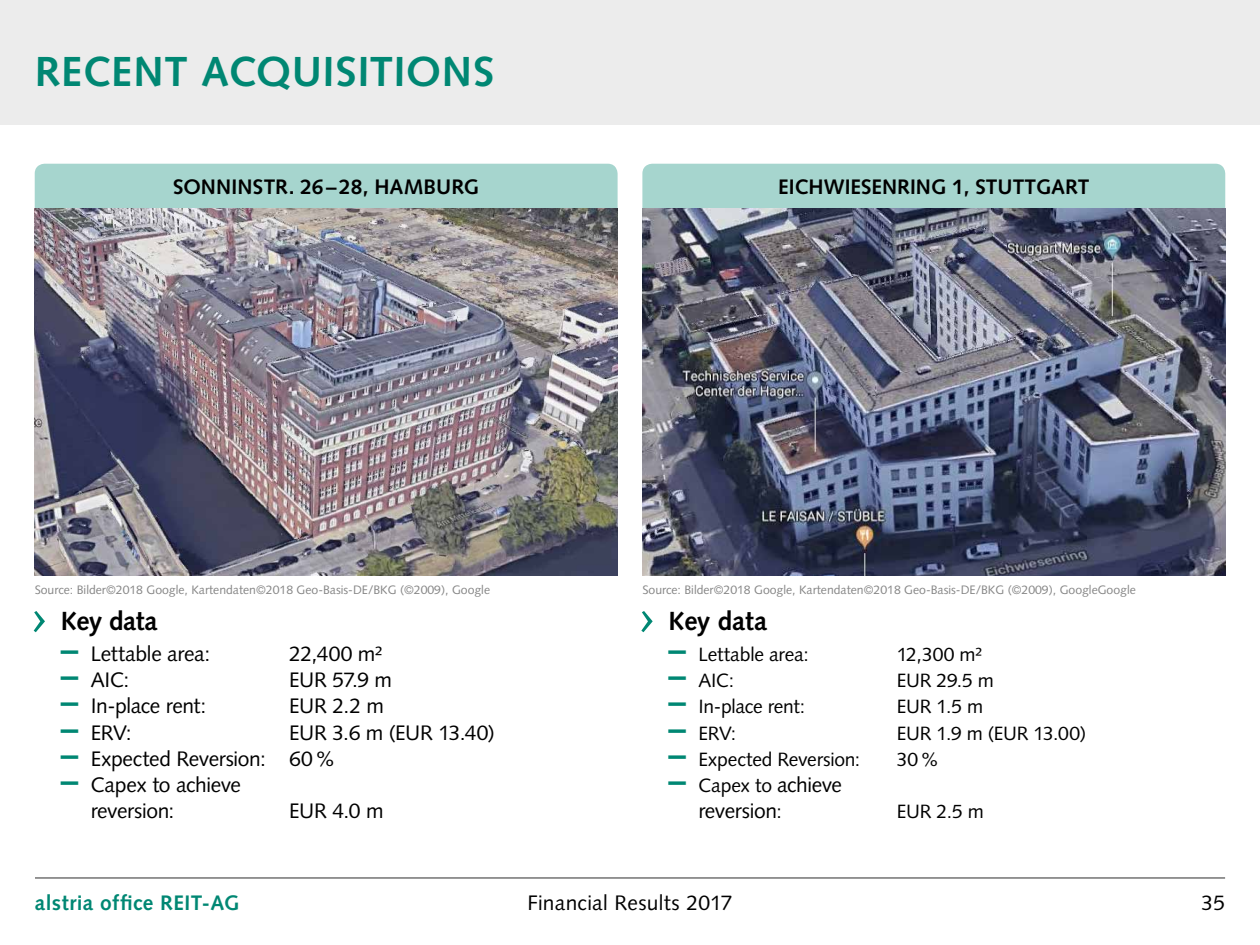
<style>
.page{position:relative;width:1260px;height:945px;background:#fff}
.page>*{position:absolute;margin:0;border:0;box-sizing:border-box;transform-origin:0 0}
.t1{font:700 42px "Syntax LT Std";letter-spacing:.02em;color:#008773}
.t2{font:700 26.25px "Syntax LT Std";letter-spacing:-.01em;color:#000}
.t3{font:21px/26.2px "Syntax LT Std";letter-spacing:-.015em;color:#000}
.t4{font:700 21px "Syntax LT Std";color:#000}
.t5{font:700 21px "Syntax LT Std";letter-spacing:.02em;color:#008773}
.t6{font:21px "Syntax LT Std";letter-spacing:.01em;color:#000}
.t7{font:19.25px "Syntax LT Std";letter-spacing:-.01em;color:#000}
.t8{font:12.25px "Syntax LT Std";color:#868686}
.s1{font-weight:400;font-size:56px;color:#008773}
.s2{font-weight:700;font-size:35px;color:#008773}
.s3{font-size:21px}
.s4{font-size:19.25px}
</style>
<div class="page">
<div style="left:0;top:0;width:1260px;height:124px;background:#ececec"></div>
<hr style="left:35px;top:877px;width:1190px;height:2px;background:#868686">
<div style="left:642px;top:164px;width:583px;height:44px;background:#a6d5ce"></div>
<div style="left:35px;top:164px;width:583px;height:44px;background:#a6d5ce"></div>
<img style="left:35px;top:208px;width:582px;height:368px">
<img style="left:643px;top:208px;width:582px;height:368px">
<h1 class="t1" style="left:35px;top:47px;width:461px">RECENT ACQUISITIONS</h1>
<h3 class="t4" style="left:173px;top:175px;width:308px">SONNINSTR. 26–28, HAMBURG</h3>
<h3 class="t4" style="left:778px;top:175px;width:313px">EICHWIESENRING 1, STUTTGART</h3>
<p class="t8" style="left:35px;top:582px;width:457px">Source: Bilder©2018 Google, Kartendaten©2018 Geo-Basis-DE/BKG (©2009), Google</p>
<p class="t8" style="left:642px;top:582px;width:495px">Source: Bilder©2018 Google, Kartendaten©2018 Geo-Basis-DE/BKG (©2009), GoogleGoogle</p>
<h2 class="t2" style="left:31px;top:606px;width:128px"><span class="s1">›</span> Key data</h2>
<h3 class="t3" style="left:61px;top:641px;width:151px"><span class="s2">–</span> Lettable area:</h3>
<h3 class="t3" style="left:289px;top:641px;width:95px">22,400 m²</h3>
<h3 class="t3" style="left:61px;top:667px;width:70px"><span class="s2">–</span> AIC:</h3>
<h3 class="t3" style="left:289px;top:667px;width:104px">EUR 57.9 m</h3>
<h3 class="t3" style="left:61px;top:693px;width:147px"><span class="s2">–</span> In-place rent:</h3>
<h3 class="t3" style="left:289px;top:693px;width:96px">EUR 2.2 m</h3>
<h3 class="t3" style="left:61px;top:719px;width:72px"><span class="s2">–</span> ERV:</h3>
<h3 class="t3" style="left:289px;top:719px;width:207px">EUR 3.6 m (EUR 13.40)</h3>
<h3 class="t3" style="left:61px;top:746px;width:276px"><span class="s2">–</span> Expected Reversion: 60%</h3>
<h3 class="t3" style="left:91px;top:772px;width:152px;text-indent:-30px"><span class="s2">–</span> Capex to achieve reversion:</h3>
<h3 class="t3" style="left:289px;top:798px;width:96px">EUR 4.0 m</h3>
<h2 class="t2" style="left:639px;top:606px;width:130px"><span class="s1">›</span> Key data</h2>
<h3 class="t7" style="left:669px;top:643px;width:142px"><span class="s2">–</span> Lettable area:</h3>
<h3 class="t7" style="left:897px;top:643px;width:87px">12,300 m²</h3>
<h3 class="t7" style="left:669px;top:669px;width:67px"><span class="s2">–</span> AIC:</h3>
<h3 class="t7" style="left:897px;top:669px;width:98px">EUR 29.5 m</h3>
<h3 class="t7" style="left:669px;top:695px;width:138px"><span class="s2">–</span> In-place rent:</h3>
<h3 class="t7" style="left:897px;top:695px;width:88px">EUR 1.5 m</h3>
<h3 class="t7" style="left:669px;top:722px;width:69px"><span class="s2">–</span> ERV:</h3>
<h3 class="t7" style="left:897px;top:722px;width:191px">EUR 1.9 m (EUR 13.00)</h3>
<h3 class="t7" style="left:669px;top:748px;width:193px"><span class="s2">–</span> Expected Reversion:</h3>
<h3 class="t7" style="left:897px;top:748px;width:44px">30%</h3>
<h3 class="t7" style="left:669px;top:774px;width:175px"><span class="s2">–</span> Capex to <span class="s3">achieve</span></h3>
<h3 class="t3" style="left:698px;top:798px;width:85px">reversion<span class="s4">:</span></h3>
<h3 class="t7" style="left:897px;top:800px;width:89px">EUR 2.5 m</h3>
<h3 class="t5" style="left:35px;top:891px;width:206px">alstria office REIT-AG</h3>
<h3 class="t6" style="left:527px;top:890px;width:207px">Financial Results 2017</h3>
<h3 class="t3" style="left:1202px;top:890px;width:25px">35</h3>
</div>
